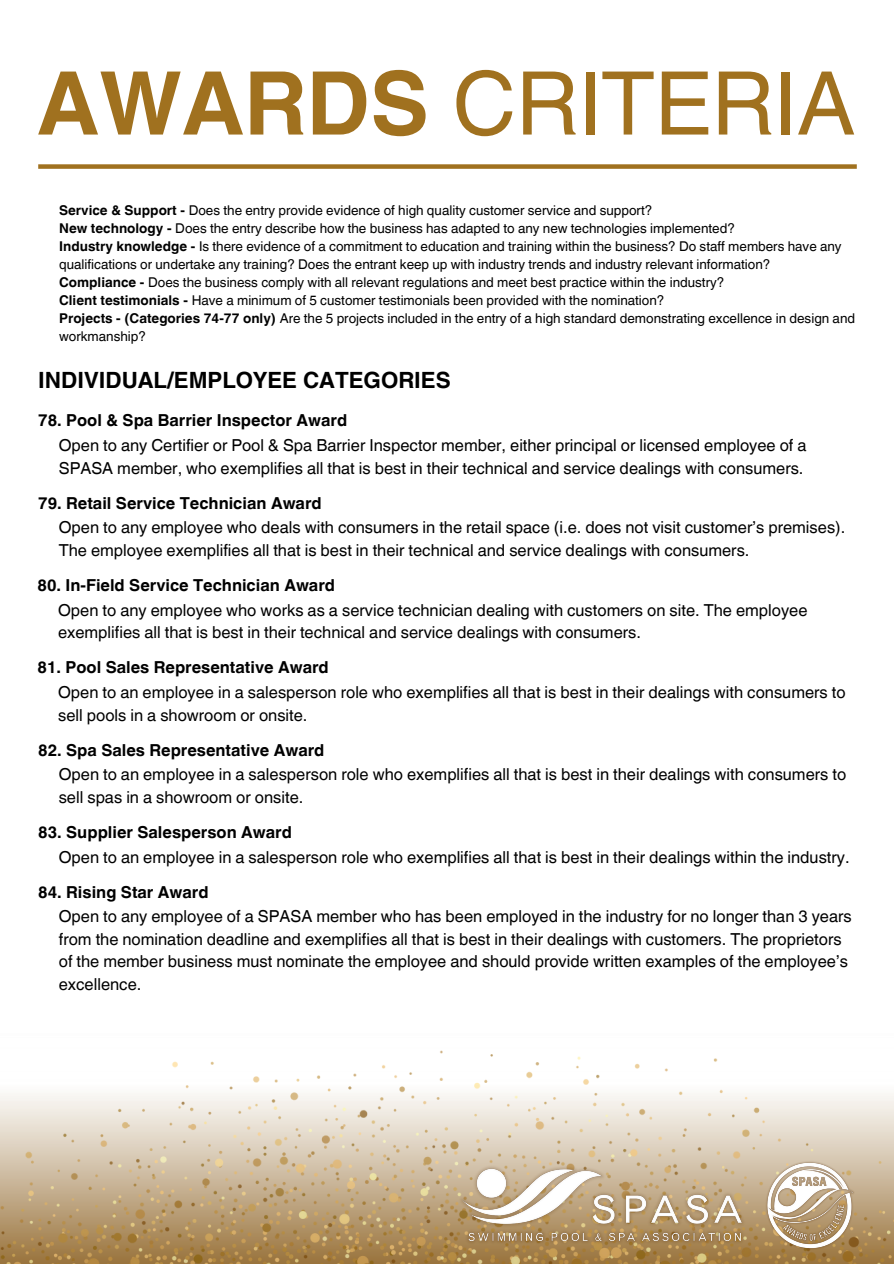
<style>
.page{position:relative;width:894px;height:1264px;background:#fff}
.page>*{position:absolute;margin:0;border:0;box-sizing:border-box;transform-origin:0 0}
.t1{font:87.75px "Helvetica World";color:#a0711f}
.t2{font:700 22.35px "Helvetica World";color:#000}
.t3{font:16.5px/22.5px "Helvetica World";color:#000}
.t4{font:700 16.5px "Helvetica World";color:#000}
.t5{font:13.5px/18px "Helvetica World";color:#000}
.s1{font-weight:700}
</style>
<div class="page">
<img style="left:0;top:1050px;width:893px;height:213px">
<img style="left:434px;top:1163px;width:328px;height:87px">
<img style="left:762px;top:1159px;width:94px;height:92px">
<div style="left:38px;top:164px;width:818px;height:5px;background:#a0711f"></div>
<p class="t1" style="left:37px;top:52px;width:819px"><span class="s1">AWARDS</span> CRITERIA</p>
<p class="t5" style="left:59px;top:201px;width:797px"><span class="s1">Service &amp; Support -</span> Does the entry provide evidence of high quality customer service and support?<br><span class="s1">New technology -</span> Does the entry describe how the business has adapted to any new technologies implemented?<br><span class="s1">Industry knowledge -</span> Is there evidence of a commitment to education and training within the business? Do staff members have any qualifications or undertake any training? Does the entrant keep up with industry trends and industry relevant information?<br><span class="s1">Compliance -</span> Does the business comply with all relevant regulations and meet best practice within the industry?<br><span class="s1">Client testimonials -</span> Have a minimum of 5 customer testimonials been provided with the nomination?<br><span class="s1">Projects - (Categories 74-77 only)</span> Are the 5 projects included in the entry of a high standard demonstrating excellence in design and workmanship?</p>
<h4 class="t2" style="left:38px;top:362px;width:414px">INDIVIDUAL/EMPLOYEE CATEGORIES</h4>
<p class="t4" style="left:38px;top:407px;width:310px">78. Pool &amp; Spa Barrier Inspector Award</p>
<h4 class="t3" style="left:59px;top:434px;width:749px">Open to any Certifier or Pool &amp; Spa Barrier Inspector member, either principal or licensed employee of a<br>SPASA member, who exemplifies all that is best in their technical and service dealings with consumers.</h4>
<p class="t4" style="left:38px;top:489px;width:285px">79. Retail Service Technician Award</p>
<p class="t3" style="left:59px;top:516px;width:787px">Open to any employee who deals with consumers in the retail space (i.e. does not visit customer’s premises).<br>The employee exemplifies all that is best in their technical and service dealings with consumers.</p>
<p class="t4" style="left:38px;top:571px;width:299px">80. In-Field Service Technician Award</p>
<h4 class="t3" style="left:58px;top:598px;width:750px">Open to any employee who works as a service technician dealing with customers on site. The employee exemplifies all that is best in their technical and service dealings with consumers.</h4>
<p class="t4" style="left:38px;top:654px;width:293px">81. Pool Sales Representative Award</p>
<h4 class="t3" style="left:58px;top:681px;width:788px">Open to an employee in a salesperson role who exemplifies all that is best in their dealings with consumers to sell pools in a showroom or onsite.</h4>
<p class="t4" style="left:38px;top:736px;width:288px">82. Spa Sales Representative Award</p>
<h4 class="t3" style="left:59px;top:763px;width:788px">Open to an employee in a salesperson role who exemplifies all that is best in their dealings with consumers to sell spas in a showroom or onsite.</h4>
<p class="t4" style="left:38px;top:818px;width:255px">83. Supplier Salesperson Award</p>
<h4 class="t3" style="left:59px;top:845px;width:792px">Open to an employee in a salesperson role who exemplifies all that is best in their dealings within the industry.</h4>
<p class="t4" style="left:38px;top:878px;width:172px">84. Rising Star Award</p>
<h4 class="t3" style="left:59px;top:905px;width:794px">Open to any employee of a SPASA member who has been employed in the industry for no longer than 3 years from the nomination deadline and exemplifies all that is best in their dealings with customers. The proprietors of the member business must nominate the employee and should provide written examples of the employee’s excellence.</h4>
</div>
